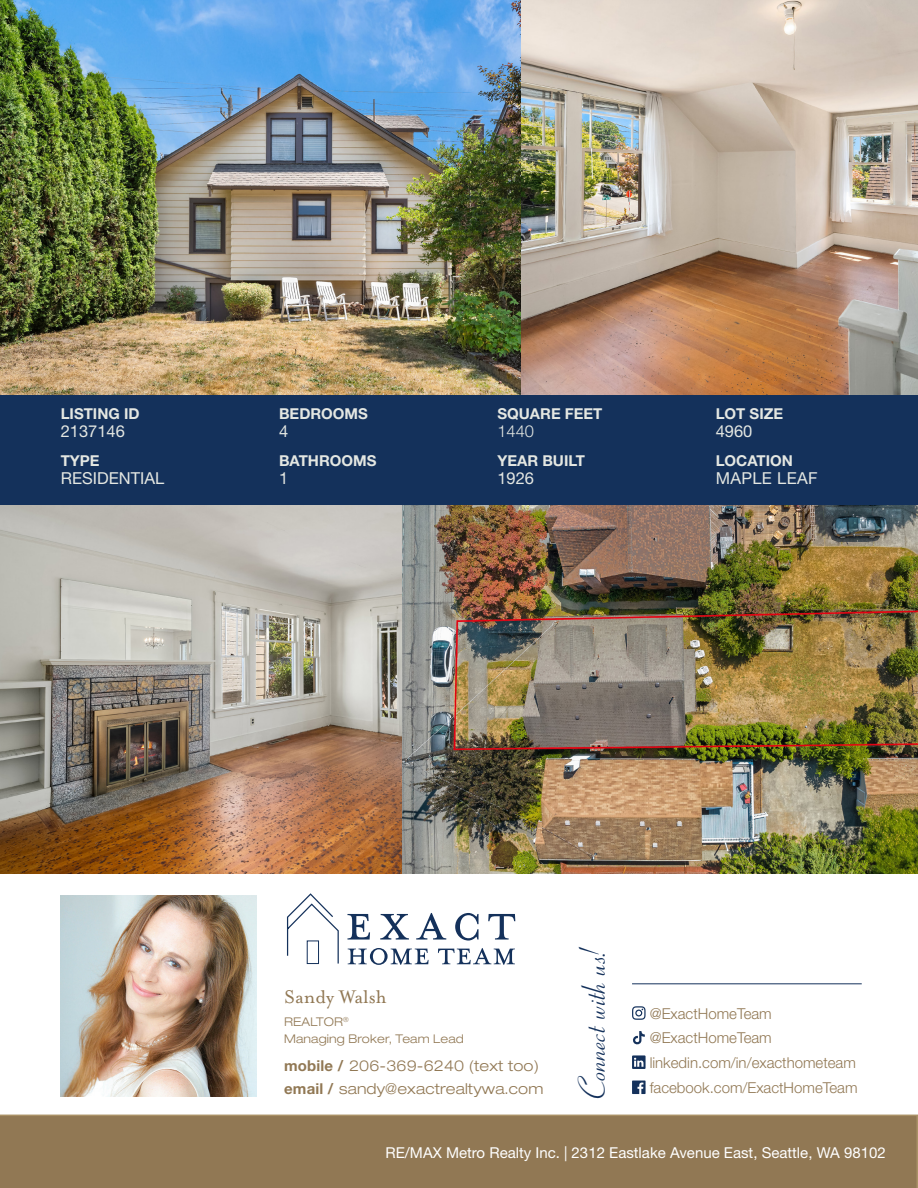
<style>
.page{position:relative;width:918px;height:1188px;background:#fff}
.page>*{position:absolute;margin:0;border:0;box-sizing:border-box;transform-origin:0 0}
.t1{font:37.5px "Coronet LT Std";color:#14315b}
.t2{font:21px "Mrs Eaves OT";color:#917854}
.t3{font:16.5px "Helvetica Neue LT Std";color:#e4e7e2}
.t4{font:16.5px "Helvetica Neue LT Std";letter-spacing:.02em;color:#e4e7e2}
.t5{font:300 16.5px "Helvetica Neue LT Std";color:#e4e7e2}
.t6{font:300 15px/24.8px "Helvetica Neue LT Std";color:#917854}
.t7{font:700 15px "Helvetica Neue LT Std";color:#e4e7e2}
.t8{font:15px "Helvetica Neue LT Std";color:#fff}
.t9{font:300 expanded 15px/23.2px "Helvetica Neue LT Std";letter-spacing:.01em;color:#917854}
.t10{font:300 expanded 12px/16.5px "Helvetica Neue LT Std";letter-spacing:.01em;color:#917854}
.s1{font-weight:700;font-stretch:normal}
</style>
<div class="page">
<div style="left:0;top:1115px;width:918px;height:73px;background:#917854"></div>
<svg style="left:348px;top:948px;width:81px;height:17px"></svg>
<svg style="left:438px;top:948px;width:77px;height:17px"></svg>
<svg style="left:347px;top:914px;width:23px;height:26px"></svg>
<svg style="left:380px;top:914px;width:29px;height:26px"></svg>
<svg style="left:416px;top:913px;width:30px;height:27px"></svg>
<svg style="left:455px;top:913px;width:24px;height:28px"></svg>
<svg style="left:488px;top:914px;width:27px;height:26px"></svg>
<svg style="left:287px;top:894px;width:52px;height:71px"></svg>
<img style="left:61px;top:895px;width:196px;height:201px">
<svg style="left:632px;top:1006px;width:14px;height:14px"></svg>
<svg style="left:633px;top:1031px;width:12px;height:14px"></svg>
<svg style="left:632px;top:1055px;width:14px;height:14px"></svg>
<svg style="left:632px;top:1081px;width:14px;height:13px"></svg>
<hr style="left:632px;top:984px;width:230px;height:1px;background:#14315b">
<img style="left:0;top:0;width:918px;height:395px">
<img style="left:402px;top:504px;width:516px;height:370px">
<img style="left:0;top:504px;width:402px;height:370px">
<div style="left:0;top:395px;width:918px;height:109px;background:#14315b"></div>
<p class="t7" style="left:61px;top:404px;width:80px">LISTING ID</p>
<p class="t7" style="left:279px;top:404px;width:90px">BEDROOMS</p>
<p class="t7" style="left:497px;top:404px;width:107px">SQUARE FEET</p>
<p class="t7" style="left:716px;top:404px;width:69px">LOT SIZE</p>
<p class="t3" style="left:61px;top:421px;width:66px">2137146</p>
<p class="t3" style="left:279px;top:421px;width:11px">4</p>
<p class="t5" style="left:497px;top:421px;width:38px">1440</p>
<p class="t3" style="left:716px;top:421px;width:38px">4960</p>
<p class="t7" style="left:61px;top:451px;width:40px">TYPE</p>
<p class="t7" style="left:279px;top:451px;width:99px">BATHROOMS</p>
<p class="t7" style="left:497px;top:451px;width:89px">YEAR BUILT</p>
<p class="t7" style="left:716px;top:451px;width:79px">LOCATION</p>
<p class="t3" style="left:61px;top:469px;width:105px">RESIDENTIAL</p>
<p class="t3" style="left:279px;top:469px;width:11px">1</p>
<p class="t3" style="left:497px;top:469px;width:38px">1926</p>
<p class="t4" style="left:716px;top:469px;width:103px">MAPLE LEAF</p>
<h2 class="t2" style="left:284px;top:986px;width:104px">Sandy Walsh</h2>
<p class="t10" style="left:284px;top:1014px;width:181px">REALTOR<sup>®<br></sup>Managing Broker, Team Lead</p>
<p class="t9" style="left:284px;top:1054px;width:261px"><span class="s1">mobile /</span> 206-369-6240 (text too) <span class="s1">email /</span> sandy@exactrealtywa.com</p>
<h1 class="t1" style="left:570px;top:1101px;width:156px;rotate:-90deg">Connect with us!</h1>
<p class="t6" style="left:650px;top:1000px;width:209px">@ExactHomeTeam @ExactHomeTeam linkedin.com/in/exacthometeam facebook.com/ExactHomeTeam</p>
<p class="t8" style="left:386px;top:1144px;width:502px">RE/MAX Metro Realty Inc. | 2312 Eastlake Avenue East, Seattle, WA 98102</p>
</div>
